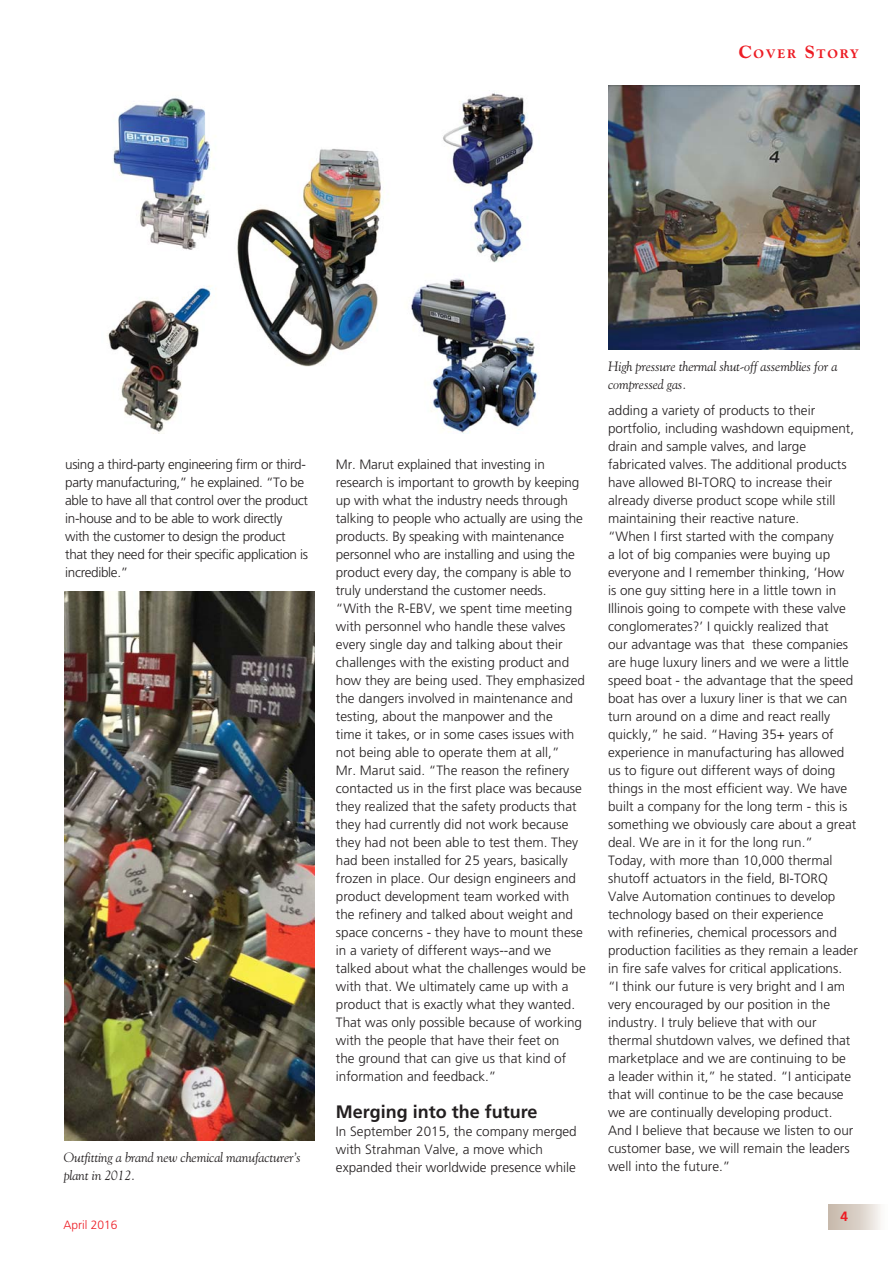
<style>
.page{position:relative;width:893px;height:1263px;background:#fff}
.page>*{position:absolute;margin:0;border:0;box-sizing:border-box;transform-origin:0 0}
.t1{font:700 18px "Frutiger";color:#231f20}
.t2{font:300 13.5px/18px "Frutiger";color:#231f20}
.t3{font:300 13.5px/18px "Frutiger";letter-spacing:-.025em;color:#231f20}
.t4{font:italic 13.5px/18px "Goudy";letter-spacing:-.01em;color:#231f20}
.t5{font:700 13.5px "Frutiger";color:#ed1c24}
.t6{font:800 12.6px "Goudy";letter-spacing:.145em;color:#ed1c24}
.t7{font:300 12px "Frutiger";color:#ed1c24}
.s1{font-size:18px}
</style>
<div class="page">
<div style="left:828px;top:1204px;width:60px;height:25px;background:linear-gradient(to right,#c2b2a3,#faf9f7)"></div>
<img style="left:608px;top:85px;width:251px;height:264px">
<img style="left:108px;top:92px;width:431px;height:341px">
<img style="left:64px;top:592px;width:250px;height:549px">
<p class="t6" style="left:739px;top:49px;width:122px"><span class="s1">C</span>OVER <span class="s1">S</span>TORY</p>
<p class="t3" style="left:65px;top:457px;width:244px">using a third-party engineering firm or third&shy;party manufacturing,” he explained. “To be able to have all that control over the product in-house and to be able to work directly with the customer to design the product that they need for their specific application is incredible.”</p>
<p class="t2" style="left:336px;top:457px;width:251px">Mr. Marut explained that investing in research is important to growth by keeping up with what the industry needs through talking to people who actually are using the products. By speaking with maintenance personnel who are installing and using the product every day, the company is able to truly understand the customer needs.<br>“With the R-EBV, we spent time meeting with personnel who handle these valves every single day and talking about their challenges with the existing product and how they are being used. They emphasized the dangers involved in maintenance and testing, about the manpower and the<br>time it takes, or in some cases issues with not being able to operate them at all,”<br>Mr. Marut said. “The reason the refinery contacted us in the first place was because they realized that the safety products that they had currently did not work because they had not been able to test them. They had been installed for 25 years, basically frozen in place. Our design engineers and product development team worked with the refinery and talked about weight and space concerns - they have to mount these in a variety of different ways--and we talked about what the challenges would be with that. We ultimately came up with a product that is exactly what they wanted.<br>That was only possible because of working with the people that have their feet on<br>the ground that can give us that kind of information and feedback.”</p>
<h1 class="t1" style="left:336px;top:1104px;width:203px">Merging into the future</h1>
<p class="t2" style="left:336px;top:1123px;width:242px">In September 2015, the company merged with Strahman Valve, a move which expanded their worldwide presence while</p>
<p class="t4" style="left:64px;top:1149px;width:238px">Outfitting a brand new chemical manufacturer’s plant in 2012.</p>
<p class="t7" style="left:64px;top:1220px;width:56px">April 2016</p>
<p class="t4" style="left:608px;top:358px;width:231px">High pressure thermal shut-off assemblies for a compressed gas.</p>
<p class="t2" style="left:608px;top:403px;width:251px">adding a variety of products to their portfolio, including washdown equipment, drain and sample valves, and large fabricated valves. The additional products have allowed BI-TORQ to increase their already diverse product scope while still maintaining their reactive nature.<br>“When I first started with the company<br>a lot of big companies were buying up everyone and I remember thinking, ‘How<br>is one guy sitting here in a little town in Illinois going to compete with these valve conglomerates?’ I quickly realized that<br>our advantage was that these companies are huge luxury liners and we were a little speed boat - the advantage that the speed boat has over a luxury liner is that we can turn around on a dime and react really quickly,” he said. “Having 35+ years of experience in manufacturing has allowed us to figure out different ways of doing things in the most efficient way. We have built a company for the long term - this is something we obviously care about a great deal. We are in it for the long run.”<br>Today, with more than 10,000 thermal shutoff actuators in the field, BI-TORQ Valve Automation continues to develop technology based on their experience<br>with refineries, chemical processors and production facilities as they remain a leader in fire safe valves for critical applications.<br>“I think our future is very bright and I am very encouraged by our position in the industry. I truly believe that with our thermal shutdown valves, we defined that marketplace and we are continuing to be<br>a leader within it,” he stated. “I anticipate that will continue to be the case because we are continually developing product.<br>And I believe that because we listen to our customer base, we will remain the leaders well into the future.”</p>
<p class="t5" style="left:840px;top:1211px;width:9px">4</p>
</div>
